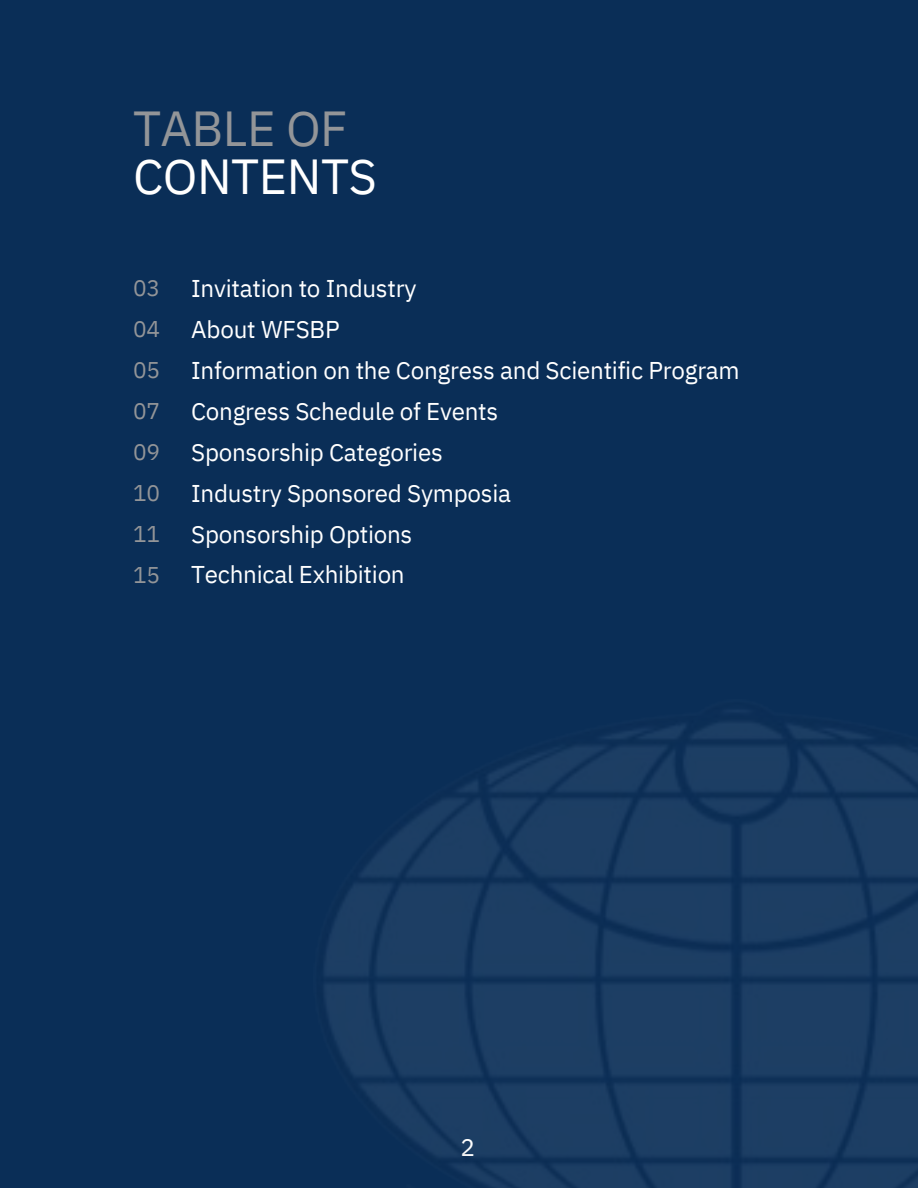
<style>
.page{position:relative;width:918px;height:1188px;background:#0a2e57}
.page>*{position:absolute;margin:0;border:0;box-sizing:border-box;transform-origin:0 0}
.t1{font:49.05px "IBM Plex Sans";letter-spacing:-.01em;color:#fff}
.t2{font:49.05px "IBM Plex Sans";letter-spacing:-.01em;color:#939598}
.t3{font:24.3px/41px "IBM Plex Sans";letter-spacing:-.01em;color:#fff}
.t4{font:22.65px/41px "IBM Plex Sans";letter-spacing:-.005em;color:#939598;text-align:justify}
</style>
<div class="page">
<img style="left:324px;top:710px;width:594px;height:478px">
<h1 class="t2" style="left:133px;top:96px;width:216px">TABLE OF</h1>
<h1 class="t1" style="left:133px;top:144px;width:246px">CONTENTS</h1>
<p class="t4" style="left:133px;top:268px;width:29px">03<br>04<br>05<br>07<br>09<br>10<br>11<br>15</p>
<p class="t3" style="left:191px;top:268px;width:550px">Invitation to Industry<br>About WFSBP<br>Information on the Congress and Scientific Program<br>Congress Schedule of Events<br>Sponsorship Categories<br>Industry Sponsored Symposia<br>Sponsorship Options<br>Technical Exhibition</p>
<p class="t3" style="left:460px;top:1126px;width:16px">2</p>
</div>
